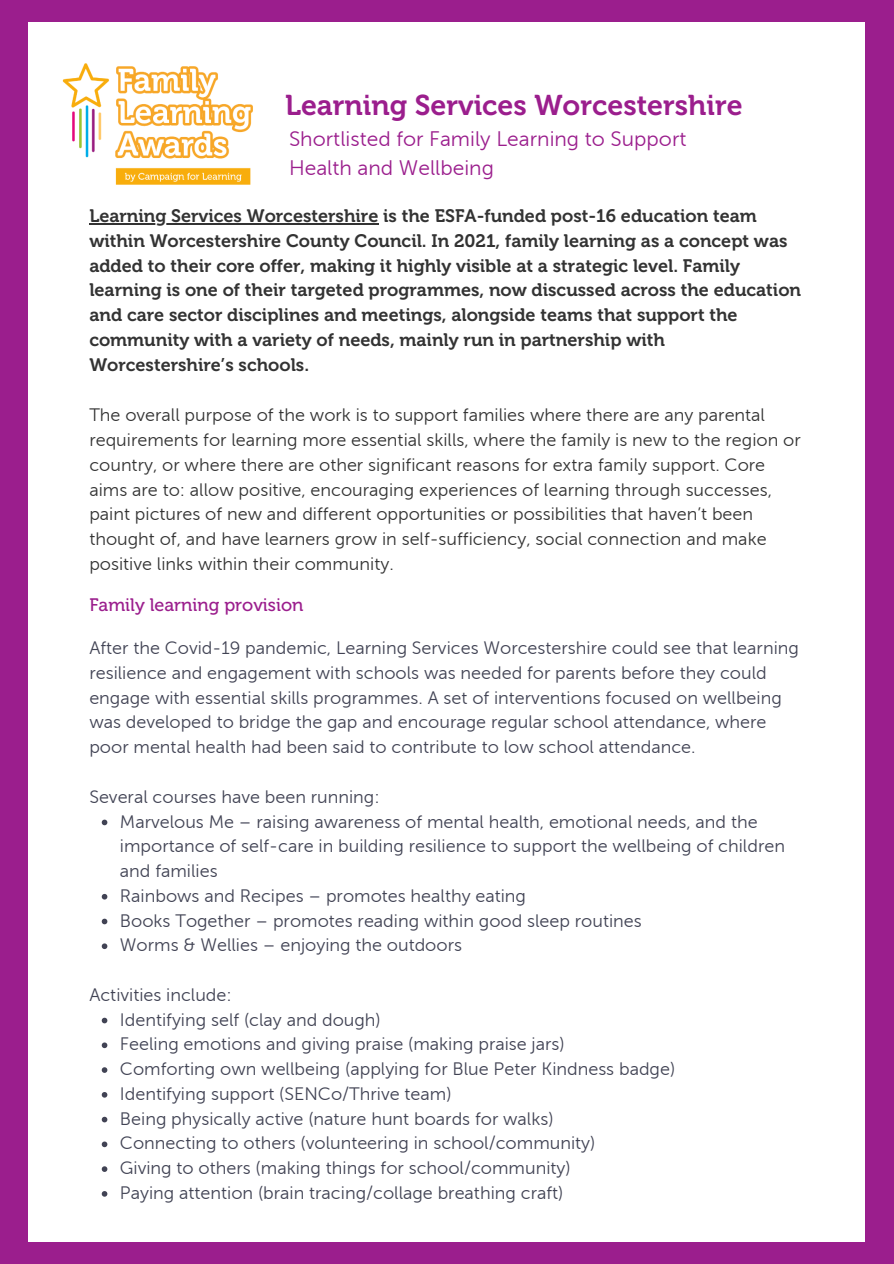
<style>
.page{position:relative;width:894px;height:1264px;background:#fff}
.page>*{position:absolute;margin:0;border:0;box-sizing:border-box;transform-origin:0 0}
.t1{font:28.5px "Museo 700";color:#9b1e8d}
.t2{font:21px/29.2px "Museo Sans 300";color:#9b1e8d}
.t3{font:18px/24.8px "Museo Sans 300";color:#414354}
.t4{font:18px/24.8px "Museo Sans 300";color:#333}
.t5{font:18px/24.8px "Museo 700";color:#333}
.t6{font:18px "Museo 500";color:#9b1e8d}
</style>
<div class="page">
<div style="left:0;top:0;width:893px;height:1263px;background:#9b1e8d"></div>
<div style="left:29px;top:22px;width:835px;height:1219px;background:#fff"></div>
<img style="left:62px;top:63px;width:191px;height:122px">
<svg style="left:102px;top:819px;width:5px;height:6px"></svg>
<svg style="left:102px;top:893px;width:5px;height:6px"></svg>
<svg style="left:102px;top:918px;width:5px;height:6px"></svg>
<svg style="left:102px;top:943px;width:5px;height:6px"></svg>
<svg style="left:102px;top:1017px;width:5px;height:6px"></svg>
<svg style="left:102px;top:1042px;width:5px;height:6px"></svg>
<svg style="left:102px;top:1067px;width:5px;height:5px"></svg>
<svg style="left:102px;top:1092px;width:5px;height:5px"></svg>
<svg style="left:102px;top:1116px;width:5px;height:6px"></svg>
<svg style="left:102px;top:1141px;width:5px;height:6px"></svg>
<svg style="left:102px;top:1166px;width:5px;height:5px"></svg>
<svg style="left:102px;top:1191px;width:5px;height:5px"></svg>
<hr style="left:89px;top:223px;width:289px;height:1px;background:#333">
<p class="t1" style="left:285px;top:88px;width:459px">Learning Services Worcestershire</p>
<h1 class="t2" style="left:289px;top:124px;width:399px">Shortlisted for Family Learning to Support<br>Health and Wellbeing</h1>
<p class="t5" style="left:89px;top:204px;width:713px">Learning Services Worcestershire is the ESFA-funded post-16 education team within Worcestershire County Council. In 2021, family learning as a concept was added to their core offer, making it highly visible at a strategic level. Family learning is one of their targeted programmes, now discussed across the education and care sector disciplines and meetings, alongside teams that support the community with a variety of needs, mainly run in partnership with Worcestershire’s schools.</p>
<p class="t4" style="left:89px;top:403px;width:712px">The overall purpose of the work is to support families where there are any parental requirements for learning more essential skills, where the family is new to the region or country, or where there are other significant reasons for extra family support. Core aims are to: allow positive, encouraging experiences of learning through successes, paint pictures of new and different opportunities or possibilities that haven’t been thought of, and have learners grow in self-sufficiency, social connection and make positive links within their community.</p>
<p class="t6" style="left:89px;top:593px;width:215px">Family learning provision</p>
<h2 class="t3" style="left:89px;top:636px;width:711px">After the Covid-19 pandemic, Learning Services Worcestershire could see that learning resilience and engagement with schools was needed for parents before they could engage with essential skills programmes. A set of interventions focused on wellbeing was developed to bridge the gap and encourage regular school attendance, where poor mental health had been said to contribute to low school attendance.</h2>
<p class="t3" style="left:89px;top:784px;width:292px">Several courses have been running:</p>
<h3 class="t3" style="left:120px;top:809px;width:666px">Marvelous Me – raising awareness of mental health, emotional needs, and the importance of self-care in building resilience to support the wellbeing of children and families</h3>
<p class="t3" style="left:120px;top:883px;width:407px">Rainbows and Recipes – promotes healthy eating</p>
<p class="t3" style="left:120px;top:908px;width:523px">Books Together – promotes reading within good sleep routines</p>
<p class="t3" style="left:120px;top:933px;width:343px">Worms &amp; Wellies – enjoying the outdoors</p>
<p class="t3" style="left:89px;top:982px;width:144px">Activities include:</p>
<p class="t3" style="left:120px;top:1007px;width:262px">Identifying self (clay and dough)</p>
<p class="t3" style="left:120px;top:1032px;width:446px">Feeling emotions and giving praise (making praise jars)</p>
<p class="t3" style="left:120px;top:1056px;width:556px">Comforting own wellbeing (applying for Blue Peter Kindness badge)</p>
<p class="t3" style="left:120px;top:1081px;width:333px">Identifying support (SENCo/Thrive team)</p>
<p class="t3" style="left:120px;top:1106px;width:435px">Being physically active (nature hunt boards for walks)</p>
<p class="t3" style="left:120px;top:1131px;width:477px">Connecting to others (volunteering in school/community)</p>
<p class="t3" style="left:120px;top:1155px;width:452px">Giving to others (making things for school/community)</p>
<p class="t3" style="left:120px;top:1180px;width:445px">Paying attention (brain tracing/collage breathing craft)</p>
</div>
